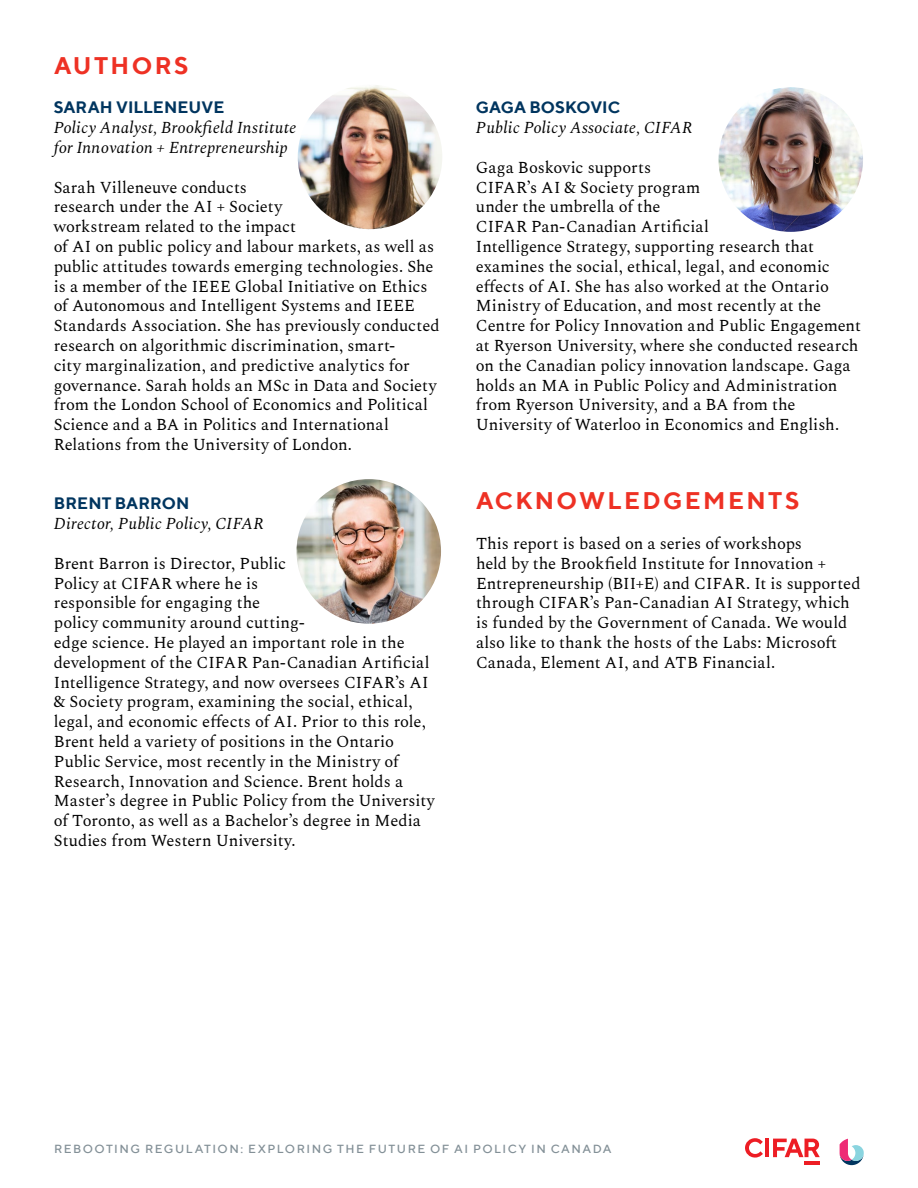
<style>
.page{position:relative;width:918px;height:1188px;background:#fff}
.page>*{position:absolute;margin:0;border:0;box-sizing:border-box;transform-origin:0 0}
.t1{font:700 24px "TT Norms";letter-spacing:.1em;color:#ee3124}
.t2{font:16.5px/19.8px "Spectral";letter-spacing:-.005em;color:#000}
.t3{font:italic 16.5px/19.8px "Spectral";letter-spacing:.01em;color:#000}
.t4{font:700 16.5px "TT Norms";color:#00355f}
.t5{font:500 12px "TT Norms";letter-spacing:.12em;color:#839097}
</style>
<div class="page">
<hr style="left:805px;top:1161px;width:15px;height:4px;background:#ed1d24">
<svg style="left:745px;top:1138px;width:18px;height:20px"></svg>
<hr style="left:765px;top:1139px;width:4px;height:18px;background:#ed1d24">
<svg style="left:773px;top:1139px;width:47px;height:18px"></svg>
<svg style="left:840px;top:1139px;width:24px;height:26px"></svg>
<img style="left:296px;top:479px;width:145px;height:145px;border-radius:72px">
<img style="left:718px;top:87px;width:145px;height:145px;border-radius:72px">
<img style="left:298px;top:85px;width:144px;height:144px;border-radius:72px">
<h1 class="t1" style="left:54px;top:50px;width:136px">AUTHORS</h1>
<p class="t4" style="left:54px;top:97px;width:172px">SARAH VILLENEUVE</p>
<p class="t3" style="left:54px;top:117px;width:244px">Policy Analyst, Brookfield Institute for Innovation + Entrepreneurship</p>
<p class="t2" style="left:54px;top:176px;width:388px">Sarah Villeneuve conducts<br>research under the AI + Society<br>workstream related to the impact<br>of AI on public policy and labour markets, as well as public attitudes towards emerging technologies. She is a member of the IEEE Global Initiative on Ethics of Autonomous and Intelligent Systems and IEEE Standards Association. She has previously conducted research on algorithmic discrimination, smart-<br>city marginalization, and predictive analytics for governance. Sarah holds an MSc in Data and Society from the London School of Economics and Political Science and a BA in Politics and International Relations from the University of London.</p>
<p class="t4" style="left:54px;top:493px;width:137px">BRENT BARRON</p>
<p class="t3" style="left:54px;top:513px;width:212px">Director, Public Policy, CIFAR</p>
<p class="t2" style="left:54px;top:552px;width:383px">Brent Barron is Director, Public<br>Policy at CIFAR where he is<br>responsible for engaging the<br>policy community around cutting-<br>edge science. He played an important role in the development of the CIFAR Pan-Canadian Artificial Intelligence Strategy, and now oversees CIFAR’s AI &amp; Society program, examining the social, ethical, legal, and economic effects of AI. Prior to this role, Brent held a variety of positions in the Ontario Public Service, most recently in the Ministry of Research, Innovation and Science. Brent holds a Master’s degree in Public Policy from the University of Toronto, as well as a Bachelor’s degree in Media Studies from Western University.</p>
<p class="t4" style="left:476px;top:97px;width:146px">GAGA BOSKOVIC</p>
<p class="t3" style="left:476px;top:117px;width:218px">Public Policy Associate, CIFAR</p>
<p class="t2" style="left:476px;top:156px;width:386px">Gaga Boskovic supports<br>CIFAR’s AI &amp; Society program<br>under the umbrella of the<br>CIFAR Pan-Canadian Artificial<br>Intelligence Strategy, supporting research that examines the social, ethical, legal, and economic effects of AI. She has also worked at the Ontario Ministry of Education, and most recently at the Centre for Policy Innovation and Public Engagement at Ryerson University, where she conducted research on the Canadian policy innovation landscape. Gaga holds an MA in Public Policy and Administration from Ryerson University, and a BA from the University of Waterloo in Economics and English.</p>
<h1 class="t1" style="left:476px;top:486px;width:325px">ACKNOWLEDGEMENTS</h1>
<p class="t2" style="left:476px;top:532px;width:386px">This report is based on a series of workshops<br>held by the Brookfield Institute for Innovation + Entrepreneurship (BII+E) and CIFAR. It is supported through CIFAR’s Pan-Canadian AI Strategy, which is funded by the Government of Canada. We would also like to thank the hosts of the Labs: Microsoft Canada, Element AI, and ATB Financial.</p>
<p class="t5" style="left:54px;top:1141px;width:559px">REBOOTING REGULATION: EXPLORING THE FUTURE OF AI POLICY IN CANADA</p>
</div>
